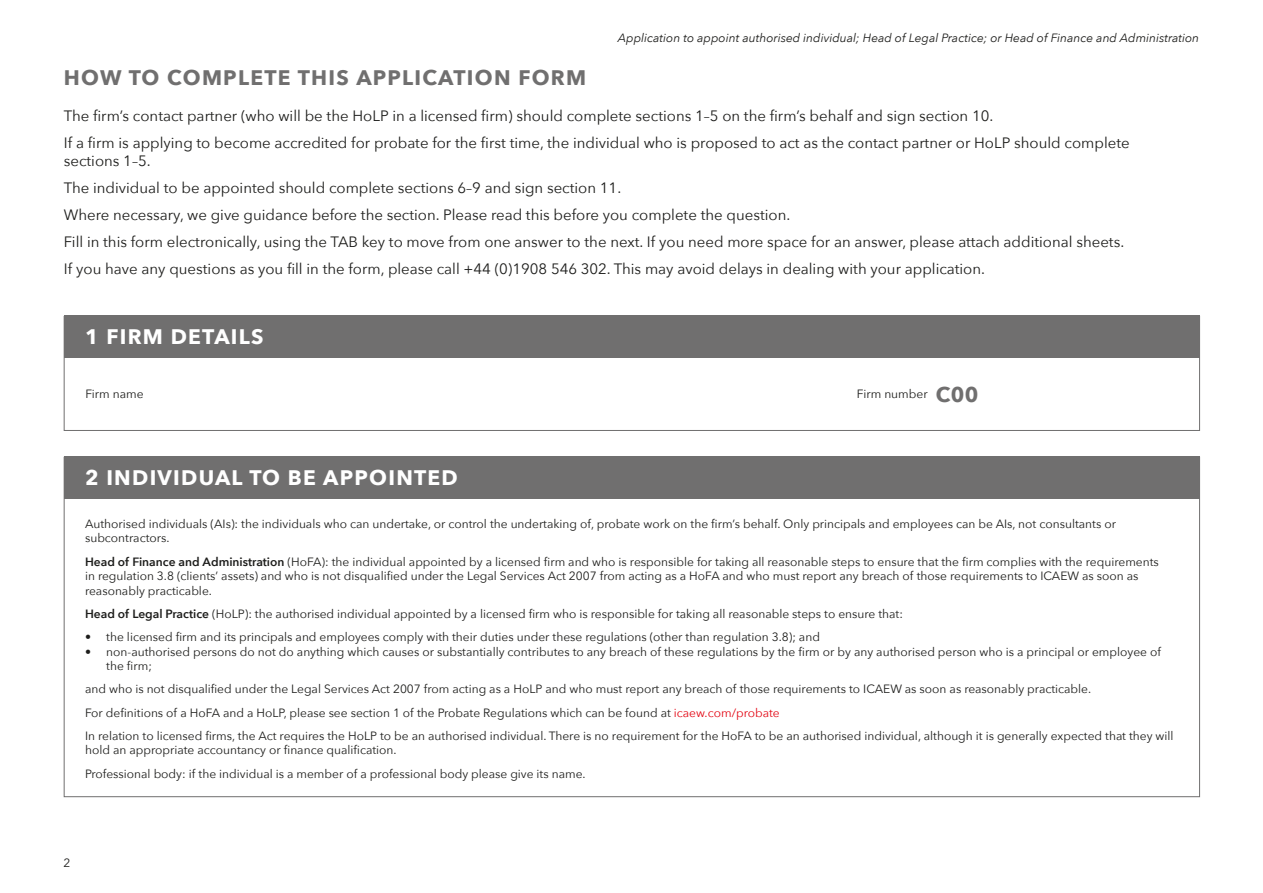
<style>
.page{position:relative;width:1263px;height:893px;background:#fff}
.page>*{position:absolute;margin:0;border:0;box-sizing:border-box;transform-origin:0 0}
.White_section_headin{font:700 21px "Avenir Next";letter-spacing:.06em;color:#fff}
.SUBHEADING{font:700 21px "Avenir Next";letter-spacing:.06em;color:#706f6f}
.body_-_form{font:700 21px "Avenir Next";color:#706f6f}
.body_copy{font:15px/18px "Avenir Next";color:#1d1d1b}
.body_-_form-2{font:12px/14.4px "Avenir Next";color:#1d1d1b}
.numbered_points{font:12px/14.4px "Avenir Next";color:#1d1d1b}
.t1{font:italic 12px "Avenir Next";color:#1d1d1b}
.s1{font-weight:600}
.s2{color:#e30613}
</style>
<div class="page">
<div style="left:64px;top:316px;width:1136px;height:115px;background:#fff;border:1px solid #706f6f"></div>
<div style="left:64px;top:457px;width:1136px;height:340px;background:#fff;border:1px solid #706f6f"></div>
<div style="left:64px;top:456px;width:1135px;height:43px;background:#706f6f"></div>
<div style="left:64px;top:316px;width:1135px;height:42px;background:#706f6f"></div>
<p class="t1" style="left:618px;top:30px;width:583px">Application to appoint authorised individual; Head of Legal Practice; or Head of Finance and Administration</p>
<p class="SUBHEADING" style="left:64px;top:65px;width:524px">HOW TO COMPLETE THIS APPLICATION FORM</p>
<p class="body_copy" style="left:64px;top:107px;width:931px">The firm’s contact partner (who will be the HoLP in a licensed firm) should complete sections 1–5 on the firm’s behalf and sign section 10.</p>
<p class="body_copy" style="left:64px;top:134px;width:1067px">If a firm is applying to become accredited for probate for the first time, the individual who is proposed to act as the contact partner or HoLP should complete sections 1–5.</p>
<p class="body_copy" style="left:64px;top:179px;width:559px">The individual to be appointed should complete sections 6–9 and sign section 11.</p>
<p class="body_copy" style="left:64px;top:206px;width:728px">Where necessary, we give guidance before the section. Please read this before you complete the question.</p>
<p class="body_copy" style="left:64px;top:233px;width:1062px">Fill in this form electronically, using the TAB key to move from one answer to the next. If you need more space for an answer, please attach additional sheets.</p>
<p class="body_copy" style="left:64px;top:260px;width:923px">If you have any questions as you fill in the form, please call +44 (0)1908 546 302. This may avoid delays in dealing with your application.</p>
<p class="White_section_headin" style="left:85px;top:324px;width:180px">1 FIRM DETAILS</p>
<p class="body_-_form-2" style="left:85px;top:387px;width:60px">Firm name</p>
<p class="body_-_form-2" style="left:857px;top:387px;width:72px">Firm number</p>
<p class="body_-_form" style="left:936px;top:382px;width:44px">C00</p>
<p class="White_section_headin" style="left:85px;top:465px;width:374px">2 INDIVIDUAL TO BE APPOINTED</p>
<p class="body_-_form-2" style="left:85px;top:517px;width:1032px">Authorised individuals (AIs): the individuals who can undertake, or control the undertaking of, probate work on the firm’s behalf. Only principals and employees can be AIs, not consultants or subcontractors.</p>
<p class="body_-_form-2" style="left:85px;top:554px;width:1075px"><span class="s1">Head of Finance and Administration</span> (HoFA): the individual appointed by a licensed firm and who is responsible for taking all reasonable steps to ensure that the firm complies with the requirements in regulation 3.8 (clients’ assets) and who is not disqualified under the Legal Services Act 2007 from acting as a HoFA and who must report any breach of those requirements to ICAEW as soon as reasonably practicable.</p>
<p class="body_-_form-2" style="left:85px;top:607px;width:819px"><span class="s1">Head of Legal Practice</span> (HoLP): the authorised individual appointed by a licensed firm who is responsible for taking all reasonable steps to ensure that:</p>
<p class="numbered_points" style="left:85px;top:630px;width:736px">• the licensed firm and its principals and employees comply with their duties under these regulations (other than regulation 3.8); and</p>
<p class="numbered_points" style="left:106px;top:644px;width:1056px;text-indent:-21px">• non-authorised persons do not do anything which causes or substantially contributes to any breach of these regulations by the firm or by any authorised person who is a principal or employee of the firm;</p>
<p class="body_-_form-2" style="left:85px;top:682px;width:1008px">and who is not disqualified under the Legal Services Act 2007 from acting as a HoLP and who must report any breach of those requirements to ICAEW as soon as reasonably practicable.</p>
<p class="body_-_form-2" style="left:85px;top:705px;width:696px">For definitions of a HoFA and a HoLP, please see section 1 of the Probate Regulations which can be found at <span class="s2">icaew.com/probate</span></p>
<p class="body_-_form-2" style="left:85px;top:729px;width:1090px">In relation to licensed firms, the Act requires the HoLP to be an authorised individual. There is no requirement for the HoFA to be an authorised individual, although it is generally expected that they will hold an appropriate accountancy or finance qualification.</p>
<p class="body_-_form-2" style="left:85px;top:766px;width:502px">Professional body: if the individual is a member of a professional body please give its name.</p>
<p class="body_-_form-2" style="left:63px;top:856px;width:8px">2</p>
</div>
